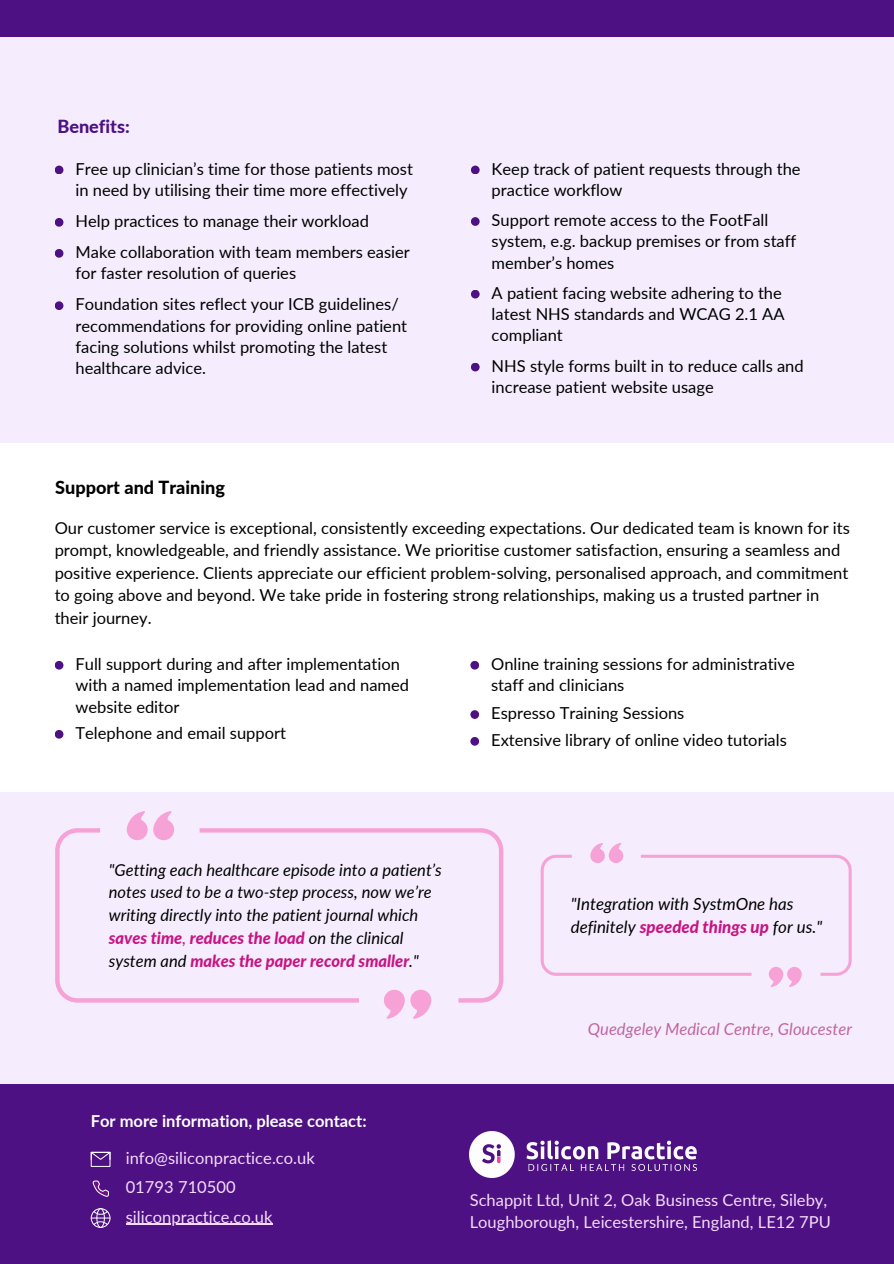
<style>
.page{position:relative;width:894px;height:1264px;background:#fff}
.page>*{position:absolute;margin:0;border:0;box-sizing:border-box;transform-origin:0 0}
.t1{font:800 18px "Lato";color:#000}
.t2{font:800 18px "Lato";color:#4d1183}
.t3{font:italic 16.8px/23.2px "Lato";color:#000}
.t4{font:italic 16.65px "Lato";color:#c2659e}
.t5{font:16.5px/21.3px "Lato";color:#000}
.t6{font:italic 16.5px/22.6px "Lato";color:#000}
.t7{font:16.5px/22.5px "Lato";color:#f5dbfa}
.t8{font:700 16.5px "Lato";color:#fff}
.s1{font-weight:800;color:#c71482}
.s2{color:#c71482}
</style>
<div class="page">
<div style="left:0;top:792px;width:893px;height:313px;background:#f5edfd"></div>
<div style="left:0;top:1084px;width:893px;height:179px;background:#4d1183"></div>
<div style="left:0;top:0;width:893px;height:37px;background:#4d1183"></div>
<div style="left:0;top:37px;width:893px;height:405px;background:#f5edfd"></div>
<div style="left:55px;top:166px;width:8px;height:8px;background:#4d1183;border-radius:50%"></div>
<div style="left:55px;top:218px;width:8px;height:9px;background:#4d1183;border-radius:50%"></div>
<div style="left:55px;top:249px;width:8px;height:9px;background:#4d1183;border-radius:50%"></div>
<div style="left:471px;top:217px;width:8px;height:9px;background:#4d1183;border-radius:50%"></div>
<div style="left:471px;top:166px;width:8px;height:8px;background:#4d1183;border-radius:50%"></div>
<div style="left:55px;top:301px;width:8px;height:9px;background:#4d1183;border-radius:50%"></div>
<div style="left:471px;top:290px;width:8px;height:8px;background:#4d1183;border-radius:50%"></div>
<div style="left:471px;top:363px;width:8px;height:8px;background:#4d1183;border-radius:50%"></div>
<div style="left:55px;top:730px;width:8px;height:8px;background:#4d1183;border-radius:50%"></div>
<div style="left:470px;top:661px;width:9px;height:8px;background:#4d1183;border-radius:50%"></div>
<div style="left:470px;top:710px;width:9px;height:9px;background:#4d1183;border-radius:50%"></div>
<div style="left:470px;top:737px;width:9px;height:8px;background:#4d1183;border-radius:50%"></div>
<div style="left:55px;top:661px;width:8px;height:8px;background:#4d1183;border-radius:50%"></div>
<svg style="left:384px;top:1002px;width:20px;height:16px"></svg>
<svg style="left:410px;top:1002px;width:21px;height:16px"></svg>
<svg style="left:127px;top:811px;width:47px;height:17px"></svg>
<svg style="left:55px;top:828px;width:144px;height:174px"></svg>
<svg style="left:199px;top:828px;width:304px;height:174px"></svg>
<svg style="left:540px;top:843px;width:311px;height:143px"></svg>
<img style="left:469px;top:1131px;width:226px;height:45px">
<div style="left:91px;top:1208px;width:19px;height:19px;border:1px solid #fff;border-radius:50%"></div>
<div style="left:96px;top:1208px;width:9px;height:19px;border:1px solid #fff;border-radius:50%"></div>
<svg style="left:91px;top:1210px;width:19px;height:15px"></svg>
<svg style="left:92px;top:1180px;width:17px;height:16px"></svg>
<svg style="left:90px;top:1151px;width:21px;height:16px"></svg>
<hr style="left:126px;top:1223px;width:146px;height:1px;background:#f5dbfa">
<p class="t2" style="left:57px;top:115px;width:74px">Benefits:</p>
<p class="t5" style="left:75px;top:157px;width:339px">Free up clinician’s time for those patients most in need by utilising their time more effectively</p>
<p class="t5" style="left:75px;top:210px;width:295px">Help practices to manage their workload</p>
<p class="t5" style="left:75px;top:241px;width:336px">Make collaboration with team members easier for faster resolution of queries</p>
<p class="t5" style="left:491px;top:157px;width:310px">Keep track of patient requests through the practice workflow</p>
<p class="t5" style="left:491px;top:209px;width:306px">Support remote access to the FootFall system, e.g. backup premises or from staff member’s homes</p>
<p class="t5" style="left:75px;top:293px;width:333px">Foundation sites reflect your ICB guidelines/ recommendations for providing online patient facing solutions whilst promoting the latest healthcare advice.</p>
<p class="t5" style="left:491px;top:282px;width:294px">A patient facing website adhering to the latest NHS standards and WCAG 2.1 AA compliant</p>
<p class="t5" style="left:491px;top:354px;width:313px">NHS style forms built in to reduce calls and increase patient website usage</p>
<p class="t1" style="left:55px;top:476px;width:171px">Support and Training</p>
<p class="t5" style="left:55px;top:516px;width:796px;line-height:22.5px">Our customer service is exceptional, consistently exceeding expectations. Our dedicated team is known for its prompt, knowledgeable, and friendly assistance. We prioritise customer satisfaction, ensuring a seamless and positive experience. Clients appreciate our efficient problem-solving, personalised approach, and commitment to going above and beyond. We take pride in fostering strong relationships, making us a trusted partner in their journey.</p>
<p class="t5" style="left:75px;top:652px;width:335px">Full support during and after implementation with a named implementation lead and named website editor</p>
<p class="t5" style="left:75px;top:721px;width:212px">Telephone and email support</p>
<p class="t5" style="left:491px;top:652px;width:305px">Online training sessions for administrative staff and clinicians</p>
<p class="t5" style="left:491px;top:702px;width:195px">Espresso Training Sessions</p>
<p class="t5" style="left:491px;top:728px;width:297px">Extensive library of online video tutorials</p>
<p class="t6" style="left:109px;top:858px;width:334px">"Getting each healthcare episode into a patient’s notes used to be a two-step process, now we’re writing directly into the patient journal which <span class="s1">saves time</span><span class="s2">,</span> <span class="s1">reduces the load</span> on the clinical system and <span class="s1">makes the paper record smaller</span>."</p>
<p class="t3" style="left:570px;top:891px;width:253px">"Integration with SystmOne has definitely <span class="s1">speeded things up</span> for us."</p>
<p class="t4" style="left:587px;top:1018px;width:265px">Quedgeley Medical Centre, Gloucester</p>
<p class="t8" style="left:91px;top:1110px;width:277px">For more information, please contact:</p>
<p class="t7" style="left:126px;top:1146px;width:191px">info@siliconpractice.co.uk</p>
<p class="t7" style="left:126px;top:1175px;width:111px">01793 710500</p>
<p class="t7" style="left:126px;top:1204px;width:148px">siliconpractice.co.uk</p>
<p class="t7" style="left:469px;top:1188px;width:362px">Schappit Ltd, Unit 2, Oak Business Centre, Sileby,<br>Loughborough, Leicestershire, England, LE12 7PU</p>
</div>
